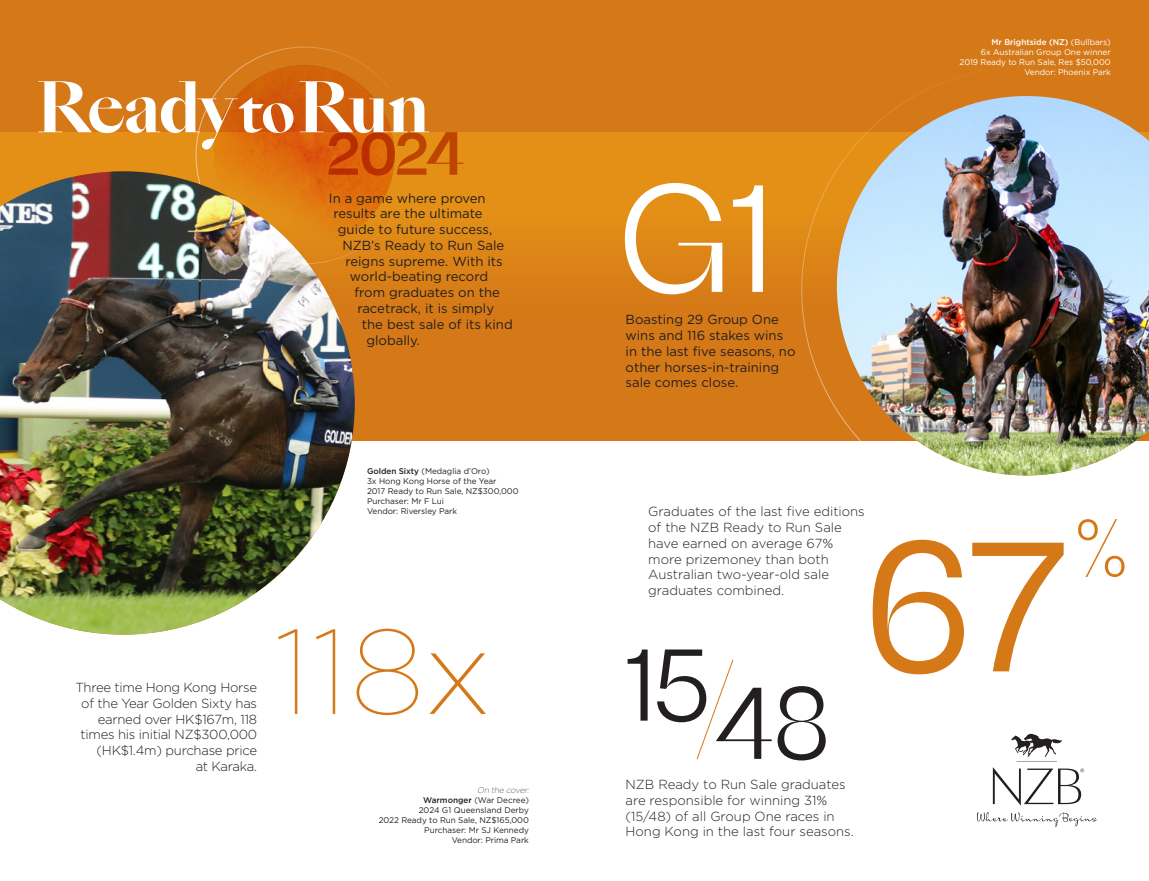
<style>
.page{position:relative;width:1149px;height:881px;background:#fff}
.page>*{position:absolute;margin:0;border:0;box-sizing:border-box;transform-origin:0 0}
.t1{font:183.6px "Remixa";color:#d57918}
.t2{font:300 151.95px "Remixa";color:#fff}
.t3{font:100 120px "Gotham";color:#d57918}
.t4{font:300 101.55px "Remixa";color:#231f20}
.t5{font:13.2px/15.8px "Gotham";color:#231f20}
.t6{font:300 13.2px/15.8px "Gotham";color:#231f20}
.t7{font:300 13.2px/15.8px "Gotham";letter-spacing:-.02em;color:#231f20;text-align:right}
.t8{font:8.25px/9.9px "Gotham";letter-spacing:-.005em;color:#231f20}
.t9{font:8.25px/9.9px "Gotham";letter-spacing:-.005em;color:#fff;text-align:right}
.s1{font-weight:500}
.s2{font-weight:200}
.s3{font-weight:200;font-style:italic}
</style>
<div class="page">
<div style="left:0;top:0;width:1148px;height:440px;background:#d57918"></div>
<div style="left:0;top:132px;width:1148px;height:185px;background:linear-gradient(to bottom,#e89617,#d67b17)"></div>
<svg style="left:263px;top:46px;width:150px;height:219px"></svg>
<svg style="left:774px;top:78px;width:265px;height:398px"></svg>
<svg style="left:976px;top:733px;width:121px;height:93px"></svg>
<svg style="left:38px;top:55px;width:425px;height:200px"></svg>
<svg style="left:1078px;top:519px;width:46px;height:57px"></svg>
<img style="left:836px;top:96px;width:312px;height:379px">
<img style="left:0;top:171px;width:354px;height:463px">
<svg style="left:696px;top:659px;width:37px;height:101px"></svg>
<p class="t5" style="left:329px;top:190px;width:158px">In a game where proven</p>
<p class="t5" style="left:333px;top:205px;width:151px">results are the ultimate</p>
<p class="t5" style="left:338px;top:221px;width:156px">guide to future success,</p>
<p class="t5" style="left:342px;top:237px;width:163px">NZB’s Ready to Run Sale</p>
<p class="t5" style="left:345px;top:253px;width:159px">reigns supreme. With its</p>
<p class="t5" style="left:350px;top:268px;width:140px">world-beating record</p>
<p class="t5" style="left:354px;top:284px;width:147px">from graduates on the</p>
<p class="t5" style="left:357px;top:300px;width:138px">racetrack, it is simply</p>
<p class="t5" style="left:362px;top:316px;width:152px">the best sale of its kind</p>
<p class="t5" style="left:366px;top:331px;width:55px">globally.</p>
<p class="t8" style="left:367px;top:466px;width:153px"><span class="s1">Golden Sixty</span> (Medaglia d’Oro)<br>3x Hong Kong Horse of the Year<br>2017 Ready to Run Sale, NZ$300,000<br>Purchaser: Mr F Lui<br>Vendor: Riversley Park</p>
<p class="t7" style="left:76px;top:679px;width:183px">Three time Hong Kong Horse of the Year Golden Sixty has earned over HK$167m, 118 times his initial NZ$300,000 (HK$1.4m) purchase price<br>at Karaka.</p>
<h3 class="t3" style="left:274px;top:597px;width:218px">118<span class="s2">x</span></h3>
<p class="t8" style="left:378px;top:784px;width:153px;text-align:right"><span class="s3">On the cover:<br></span><span class="s1">Warmonger</span> (War Decree)<br>2024 G1 Queensland Derby<br>2022 Ready to Run Sale, NZ$165,000<br>Purchaser: Mr SJ Kennedy<br>Vendor: Prima Park</p>
<h2 class="t2" style="left:619px;top:149px;width:159px">G1</h2>
<p class="t5" style="left:625px;top:311px;width:171px">Boasting 29 Group One wins and 116 stakes wins in the last five seasons, no other horses-in-training sale comes close.</p>
<p class="t9" style="left:959px;top:37px;width:153px"><span class="s1">Mr Brightside (NZ)</span> (Bullbars)<br>6x Australian Group One winner<br>2019 Ready to Run Sale, Res $50,000<br>Vendor: Phoenix Park</p>
<p class="t6" style="left:648px;top:503px;width:218px">Graduates of the last five editions of the NZB Ready to Run Sale have earned on average 67% more prizemoney than both<br>Australian two-year-old sale graduates combined.</p>
<h3 class="t4" style="left:625px;top:644px;width:206px">15 48</h3>
<p class="t6" style="left:625px;top:775px;width:230px">NZB Ready to Run Sale graduates are responsible for winning 31% (15/48) of all Group One races in<br>Hong Kong in the last four seasons.</p>
<h1 class="t1" style="left:865px;top:498px;width:202px">67</h1>
</div>
